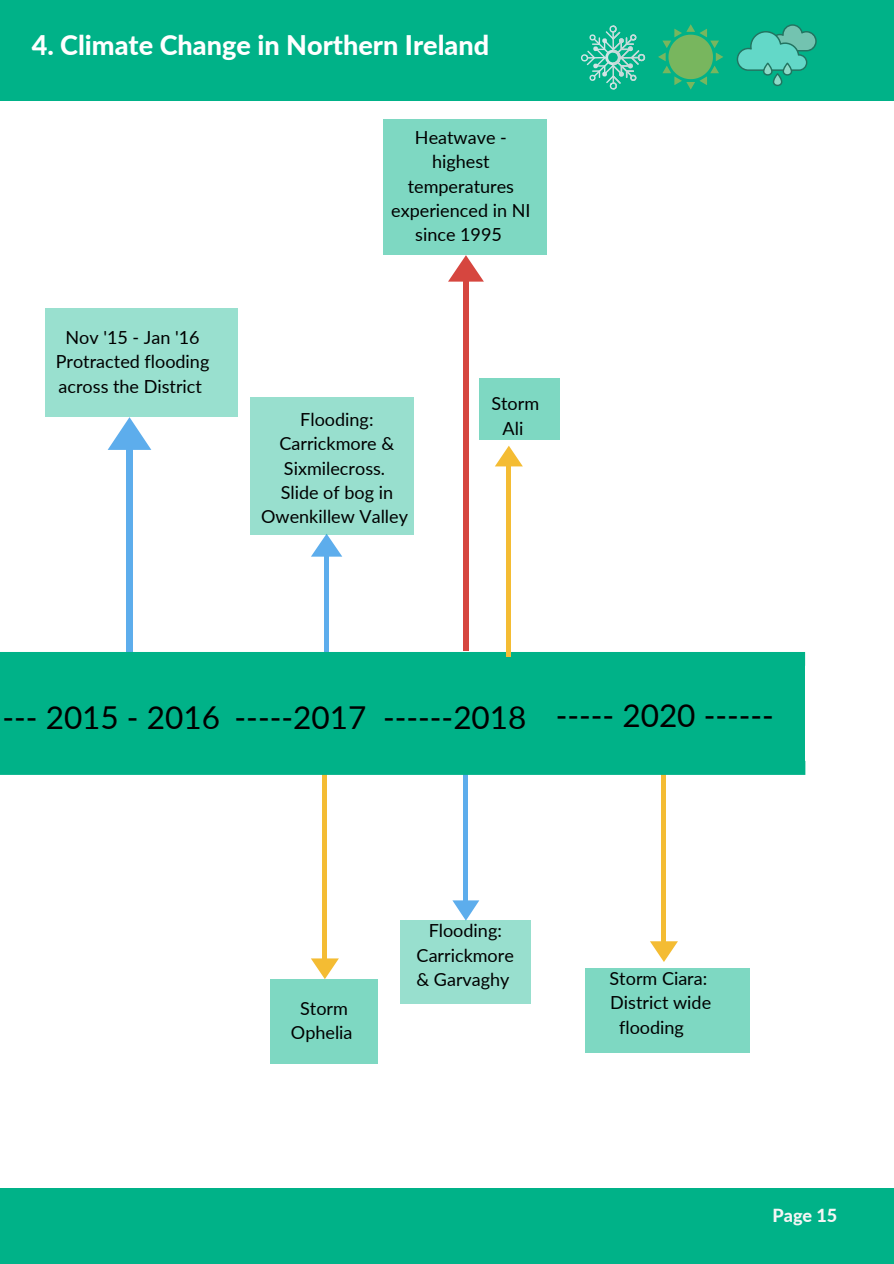
<style>
.page{position:relative;width:894px;height:1264px;background:#fff}
.page>*{position:absolute;margin:0;border:0;box-sizing:border-box;transform-origin:0 0}
.t1{font:31.5px "Lato";color:#000}
.t2{font:800 27px "Lato";color:#fff}
.t3{font:18px/24.5px "Lato";color:#000;text-align:center}
.t4{font:800 18px "Lato";color:#f5f5f5}
</style>
<div class="page">
<div style="left:0;top:0;width:893px;height:101px;background:#00b288"></div>
<svg style="left:581px;top:25px;width:64px;height:65px"></svg>
<svg style="left:658px;top:24px;width:65px;height:66px"></svg>
<svg style="left:736px;top:24px;width:80px;height:62px"></svg>
<div style="left:0;top:1188px;width:893px;height:75px;background:#00b288"></div>
<div style="left:126px;top:443px;width:7px;height:306px;background:#5dadec"></div>
<svg style="left:108px;top:417px;width:43px;height:33px"></svg>
<div style="left:42px;top:658px;width:122px;height:109px;background:#00b288"></div>
<div style="left:322px;top:768px;width:5px;height:194px;background:#f4bc33"></div>
<svg style="left:311px;top:958px;width:28px;height:21px"></svg>
<div style="left:463px;top:749px;width:5px;height:155px;background:#5dadec"></div>
<svg style="left:452px;top:900px;width:27px;height:20px"></svg>
<div style="left:324px;top:552px;width:5px;height:214px;background:#5dadec"></div>
<svg style="left:311px;top:534px;width:31px;height:22px"></svg>
<hr style="left:661px;top:751px;width:4px;height:194px;background:#f4bc33">
<svg style="left:650px;top:941px;width:27px;height:21px"></svg>
<svg style="left:0;top:760px;width:805px;height:15px;background:#02b289"></svg>
<div style="left:0;top:652px;width:804px;height:6px;background:#00b288"></div>
<div style="left:70px;top:656px;width:125px;height:109px;background:#00b288"></div>
<div style="left:271px;top:658px;width:121px;height:109px;background:#00b288"></div>
<div style="left:152px;top:658px;width:121px;height:109px;background:#00b288"></div>
<div style="left:390px;top:658px;width:113px;height:109px;background:#00b288"></div>
<div style="left:490px;top:656px;width:144px;height:111px;background:#00b288"></div>
<div style="left:619px;top:658px;width:117px;height:109px;background:#00b288"></div>
<div style="left:733px;top:658px;width:71px;height:110px;background:#00b288"></div>
<div style="left:0;top:658px;width:61px;height:111px;background:#00b288"></div>
<div style="left:45px;top:308px;width:193px;height:108px;background:#99e0cf"></div>
<div style="left:250px;top:397px;width:164px;height:137px;background:#98dfce"></div>
<div style="left:271px;top:979px;width:107px;height:84px;background:#7ed8c2"></div>
<div style="left:400px;top:920px;width:131px;height:83px;background:#98dfce"></div>
<div style="left:479px;top:378px;width:80px;height:62px;background:#7ed8c2"></div>
<div style="left:463px;top:276px;width:5px;height:374px;background:#d6463f"></div>
<svg style="left:448px;top:255px;width:36px;height:26px"></svg>
<div style="left:383px;top:120px;width:164px;height:135px;background:#7ed8c2"></div>
<div style="left:506px;top:462px;width:5px;height:194px;background:#f4bc33"></div>
<svg style="left:495px;top:445px;width:27px;height:21px"></svg>
<div style="left:585px;top:968px;width:164px;height:84px;background:#7ed8c2"></div>
<h2 class="t2" style="left:32px;top:28px;width:459px">4. Climate Change in Northern Ireland</h2>
<p class="t3" style="left:56px;top:325px;width:155px">Nov '15 - Jan '16<br>Protracted flooding across the District</p>
<p class="t3" style="left:391px;top:124px;width:141px">Heatwave - highest temperatures experienced in NI since 1995</p>
<p class="t3" style="left:261px;top:406px;width:148px">Flooding:<br>Carrickmore &amp;<br>Sixmilecross.<br>Slide of bog in<br>Owenkillew Valley</p>
<p class="t3" style="left:491px;top:391px;width:49px">Storm<br>Ali</p>
<h1 class="t1" style="left:2px;top:698px;width:219px">--- 2015 - 2016</h1>
<h1 class="t1" style="left:234px;top:698px;width:540px">-----2017 ------2018 ----- 2020 ------</h1>
<p class="t3" style="left:291px;top:995px;width:63px">Storm<br>Ophelia</p>
<p class="t3" style="left:416px;top:918px;width:99px">Flooding:<br>Carrickmore &amp; Garvaghy</p>
<p class="t3" style="left:609px;top:965px;width:99px">Storm Ciara:</p>
<p class="t3" style="left:610px;top:990px;width:102px">District wide</p>
<p class="t3" style="left:619px;top:1014px;width:66px">flooding</p>
<p class="t4" style="left:772px;top:1204px;width:66px">Page 15</p>
</div>
